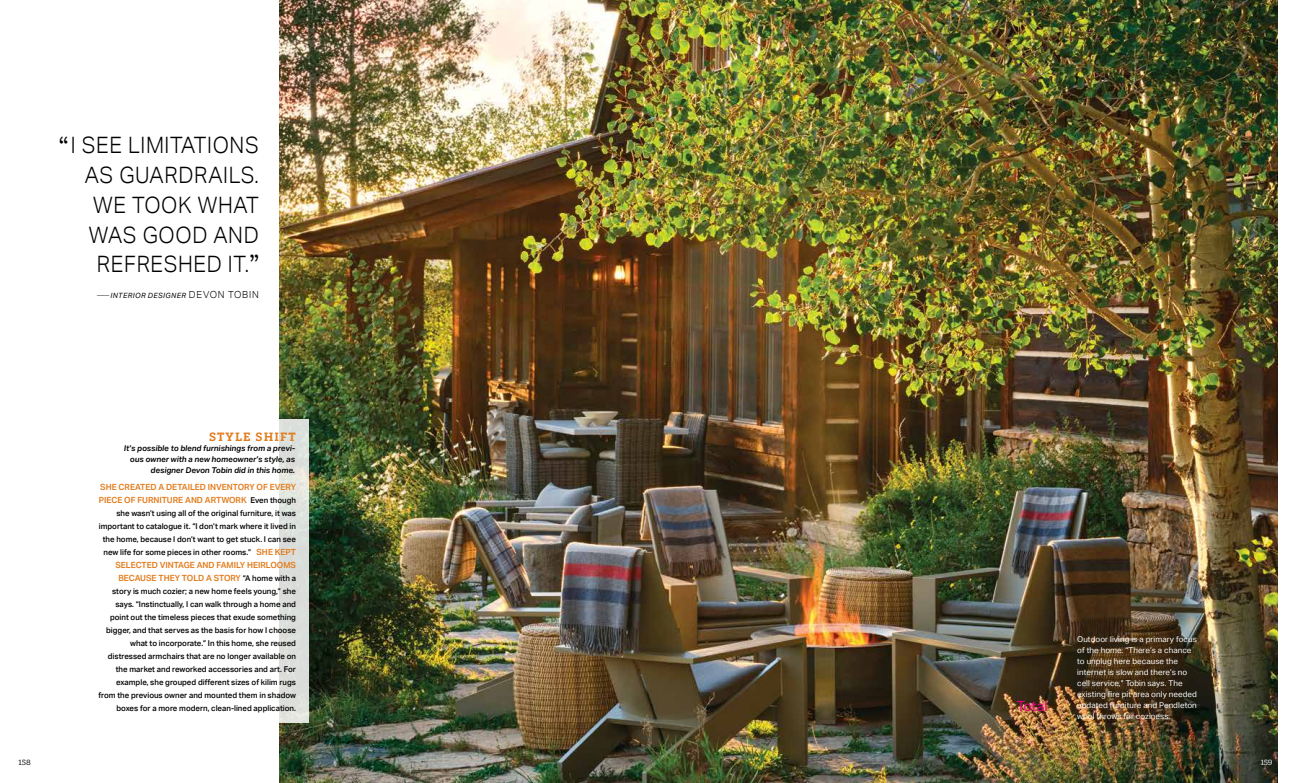
<style>
.page{position:relative;width:1296px;height:783px;background:#fff}
.page>*{position:absolute;margin:0;border:0;box-sizing:border-box;transform-origin:0 0}
.t1{font:300 22.6px/29.8px "Aktiv Grotesk";letter-spacing:.03em;color:#000;text-align:right;scale:.95 1}
.t2{font:14px "Aktiv Grotesk";letter-spacing:.01em;color:#ec008c}
.t3{font:12px "Yorkten Slab Nor Ex B";letter-spacing:.09em;color:#e37c1d}
.t4{font:600 8.5px/13px "Aktiv Grotesk";color:#e37c1d}
.t5{font:500 8px/13px "Aktiv Grotesk";color:#000;text-align:right}
.t6{font:8px/11px "Aktiv Grotesk";letter-spacing:.01em;color:#fff}
.t7{font:italic 600 8px/11px "Aktiv Grotesk";color:#000;text-align:right}
.t8{font:7.5px "Yorkten Slab Nor Reg";color:#000;scale:1.14 1}
.t9{font:7.5px "Yorkten Slab Nor Reg";color:#fff;scale:1.14 1}
.t10{font:italic 7.2px "Aktiv Grotesk";letter-spacing:.065em;color:#000}
.s1{font-family:"Brandon Grotesque";font-weight:500;font-size:24.6px}
.s2{font-weight:300;font-style:normal;font-size:6.2px}
.s3{font-weight:300;font-style:normal;font-size:9.8px}
.s4{font-weight:500;font-size:8px;color:#000}
.s5{font-weight:600;font-size:8.5px;color:#e37c1d}
</style>
<div class="page">
<img style="left:279px;top:0;width:999px;height:783px">
<div style="left:61px;top:420px;width:248px;height:303px;background:#fff"></div>
<h1 class="t1" style="left:59px;top:131px;width:212px"><span class="s1">“</span>I SEE LIMITATIONS<br>AS GUARDRAILS.<br>WE TOOK WHAT<br>WAS GOOD AND<br>REFRESHED IT.<span class="s1">”</span></h1>
<p class="t10" style="left:97px;top:291px;width:163px"><span class="s2">——</span> INTERIOR DESIGNER <span class="s3">DEVON TOBIN</span></p>
<p class="t8" style="left:18px;top:758px;width:12px">158</p>
<h3 class="t3" style="left:209px;top:430px;width:88px">STYLE SHIFT</h3>
<p class="t7" style="left:124px;top:443px;width:174px">It’s possible to blend furnishings from a previ&shy;ous owner with a new homeowner’s style, as designer Devon Tobin did in this home.</p>
<p class="t4" style="left:99px;top:480px;width:199px">SHE CREATED A DETAILED INVENTORY OF EVERY<br>PIECE OF FURNITURE AND ARTWORK <span class="s4">Even though</span></p>
<p class="t5" style="left:99px;top:506px;width:199px">she wasn’t using all of the original furniture, it was important to catalogue it. “I don’t mark where it lived in the home, because I don’t want to get stuck. I can see new life for some pieces in other rooms.” <span class="s5">SHE KEPT</span></p>
<p class="t4" style="left:115px;top:558px;width:182px;text-align:center">SELECTED VINTAGE AND FAMILY HEIRLOOMS<br>BECAUSE THEY TOLD A STORY <span class="s4">“A home with a</span></p>
<p class="t5" style="left:98px;top:584px;width:199px">story is much cozier; a new home feels young,” she says. “Instinctually, I can walk through a home and point out the timeless pieces that exude something bigger, and that serves as the basis for how I choose what to incorporate.” In this home, she reused distressed armchairs that are no longer available on the market and reworked accessories and art. For example, she grouped different sizes of kilim rugs from the previous owner and mounted them in shadow boxes for a more modern, clean-lined application.</p>
<h2 class="t2" style="left:1017px;top:698px;width:33px">Total</h2>
<p class="t6" style="left:1077px;top:633px;width:121px">Outdoor living is a primary focus of the home. “There’s a chance to unplug here because the internet is slow and there’s no cell service,” Tobin says. The existing fire pit area only needed updated furniture and Pendleton wool throws for coziness.</p>
<p class="t9" style="left:1261px;top:758px;width:12px">159</p>
</div>
